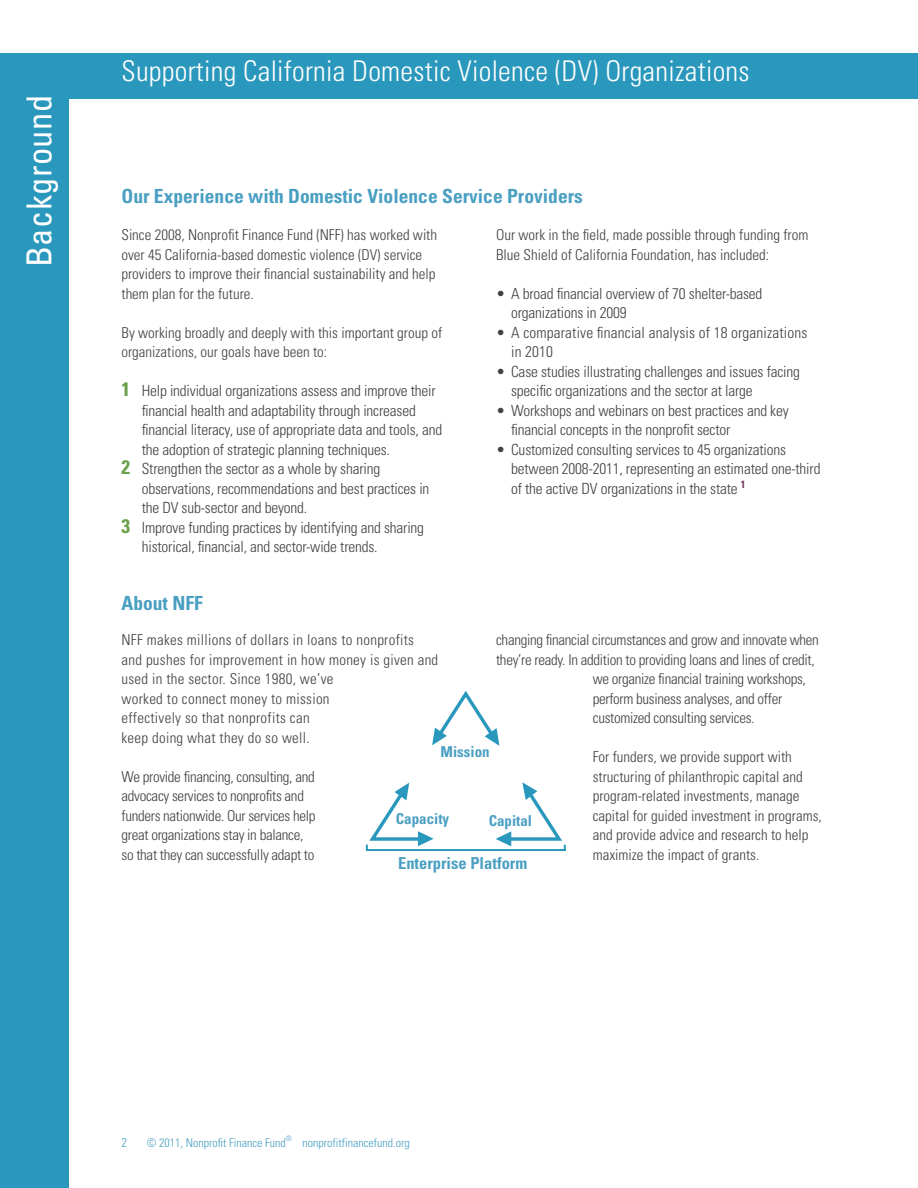
<style>
.page{position:relative;width:918px;height:1188px;background:#fff}
.page>*{position:absolute;margin:0;border:0;box-sizing:border-box;transform-origin:0 0}
.t1{font:condensed 34.5px "Univers LT Std";letter-spacing:.01em;color:#fff}
.t2{font:300 condensed 28.5px "Univers LT Std";letter-spacing:.01em;color:#fff}
.t3{font:700 condensed 19.5px "Univers LT Std";color:#4a9fc2}
.t4{font:700 condensed 16.5px "Univers LT Std";color:#4a9fc2}
.t5{font:300 condensed 15.3px/19.5px "Univers LT Std";letter-spacing:-.01em;color:#414042}
.t6{font:300 condensed 15.3px/19.5px "Univers LT Std";letter-spacing:.01em;color:#414042}
.t7{font:300 condensed 15px/19.5px "Univers LT Std";color:#414042}
.t8{font:300 condensed 15px/19.5px "Univers LT Std";letter-spacing:-.02em;color:#414042}
.t9{font:300 condensed 15px/19.5px "Univers LT Std";letter-spacing:.02em;color:#414042}
.t10{font:700 condensed 15px "Univers LT Std";color:#4a9fc2}
.t11{font:300 condensed 12.75px "Univers LT Std";color:#4a9fc2}
.t12{font:300 condensed 12px "Univers LT Std";color:#4a9fc2}
.t13{font:300 condensed 7.5px "Univers LT Std";color:#4a9fc2}
.s1{font-weight:700;font-size:19.5px;color:#6a9f4a}
</style>
<div class="page">
<div style="left:0;top:61px;width:69px;height:1127px;background:#2a98bd"></div>
<div style="left:0;top:53px;width:918px;height:45px;background:#2a98bd"></div>
<svg style="left:366px;top:690px;width:200px;height:161px"></svg>
<h1 class="t1" style="left:17px;top:267px;width:173px;rotate:-90deg">Background</h1>
<h2 class="t2" style="left:122px;top:54px;width:630px">Supporting California Domestic Violence (DV) Organizations</h2>
<p class="t3" style="left:122px;top:184px;width:463px">Our Experience with Domestic Violence Service Providers</p>
<p class="t7" style="left:122px;top:225px;width:317px">Since 2008, Nonprofit Finance Fund (NFF) has worked with over 45 California-based domestic violence (DV) service providers to improve their financial sustainability and help them plan for the future.</p>
<p class="t7" style="left:122px;top:323px;width:322px">By working broadly and deeply with this important group of organizations, our goals have been to:</p>
<p class="t5" style="left:122px;top:381px;width:316px"><span class="s1">1</span> Help individual organizations assess and improve their</p>
<p class="t5" style="left:142px;top:401px;width:276px">financial health and adaptability through increased</p>
<p class="t5" style="left:142px;top:420px;width:302px">financial literacy, use of appropriate data and tools, and</p>
<p class="t5" style="left:142px;top:440px;width:250px">the adoption of strategic planning techniques.</p>
<p class="t5" style="left:122px;top:459px;width:260px"><span class="s1">2</span> Strengthen the sector as a whole by sharing</p>
<p class="t5" style="left:142px;top:479px;width:289px">observations, recommendations and best practices in</p>
<p class="t5" style="left:142px;top:498px;width:167px">the DV sub-sector and beyond.</p>
<p class="t5" style="left:122px;top:518px;width:304px"><span class="s1">3</span> Improve funding practices by identifying and sharing</p>
<p class="t5" style="left:142px;top:537px;width:237px">historical, financial, and sector-wide trends.</p>
<p class="t3" style="left:122px;top:591px;width:83px">About NFF</p>
<p class="t7" style="left:496px;top:225px;width:314px">Our work in the field, made possible through funding from<br>Blue Shield of California Foundation, has included:</p>
<p class="t5" style="left:511px;top:284px;width:253px;text-indent:-15px">• A broad financial overview of 70 shelter-based organizations in 2009</p>
<p class="t6" style="left:511px;top:323px;width:298px;text-indent:-15px">• A comparative financial analysis of 18 organizations in 2010</p>
<p class="t5" style="left:511px;top:362px;width:290px;text-indent:-15px">• Case studies illustrating challenges and issues facing specific organizations and the sector at large</p>
<p class="t5" style="left:511px;top:401px;width:279px;text-indent:-15px">• Workshops and webinars on best practices and key financial concepts in the nonprofit sector</p>
<p class="t5" style="left:511px;top:440px;width:311px;text-indent:-15px">• Customized consulting services to 45 organizations between 2008-2011, representing an estimated one-third of the active DV organizations in the state <sup>1</sup></p>
<p class="t9" style="left:122px;top:630px;width:318px">NFF makes millions of dollars in loans to nonprofits and pushes for improvement in how money is given and used in the sector. Since 1980, we’ve<br>worked to connect money to mission<br>effectively so that nonprofits can<br>keep doing what they do so well.</p>
<p class="t8" style="left:122px;top:767px;width:196px">We provide financing, consulting, and advocacy services to nonprofits and funders nationwide. Our services help great organizations stay in balance, so that they can successfully adapt to</p>
<p class="t8" style="left:496px;top:630px;width:324px">changing financial circumstances and grow and innovate when</p>
<p class="t8" style="left:496px;top:650px;width:320px">they’re ready. In addition to providing loans and lines of credit,</p>
<p class="t8" style="left:593px;top:669px;width:215px">we organize financial training workshops,</p>
<p class="t8" style="left:593px;top:689px;width:191px">perform business analyses, and offer</p>
<p class="t8" style="left:593px;top:708px;width:163px">customized consulting services.</p>
<p class="t7" style="left:593px;top:747px;width:231px">For funders, we provide support with structuring of philanthropic capital and program-related investments, manage capital for guided investment in programs, and provide advice and research to help maximize the impact of grants.</p>
<p class="t10" style="left:441px;top:742px;width:51px">Mission</p>
<p class="t10" style="left:396px;top:809px;width:55px">Capacity</p>
<p class="t10" style="left:489px;top:811px;width:45px">Capital</p>
<p class="t4" style="left:398px;top:853px;width:131px">Enterprise Platform</p>
<p class="t11" style="left:122px;top:1135px;width:7px">2</p>
<p class="t12" style="left:147px;top:1136px;width:140px">© 2011, Nonprofit Finance Fund</p>
<p class="t13" style="left:286px;top:1134px;width:7px">®</p>
<p class="t12" style="left:302px;top:1136px;width:109px">nonprofitfinancefund.org</p>
</div>
